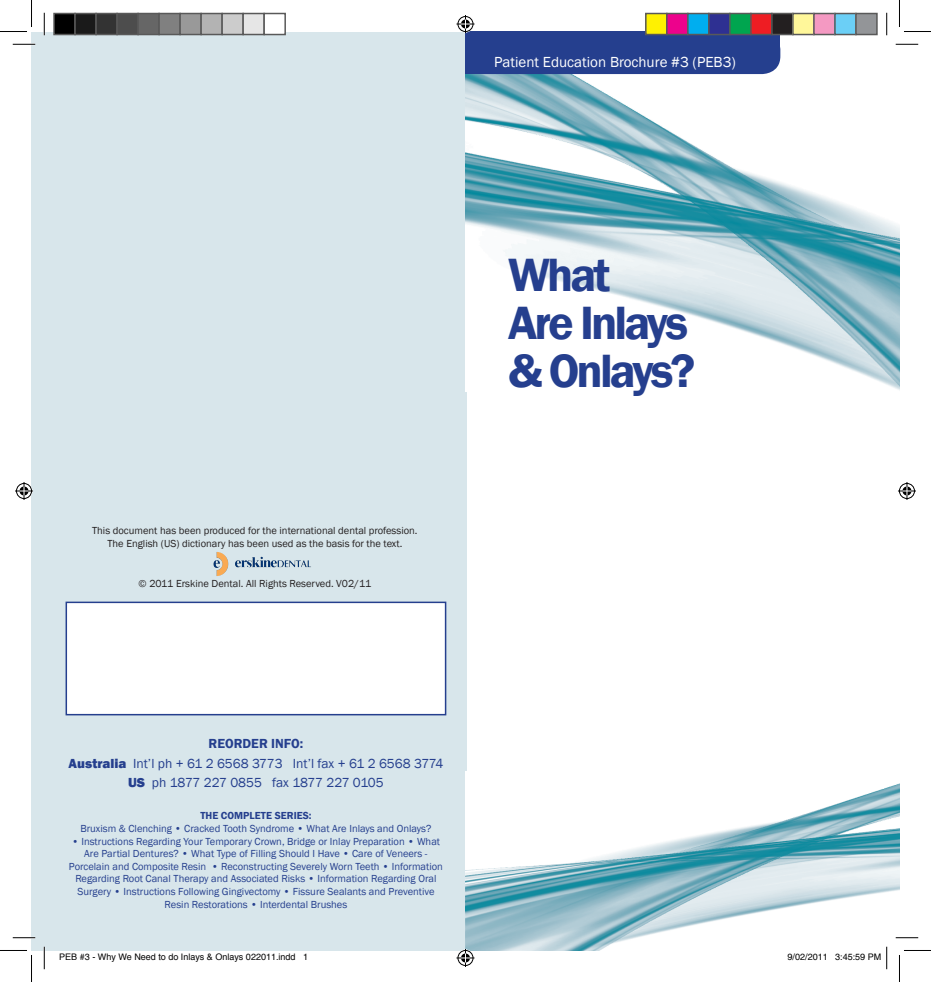
<style>
.page{position:relative;width:931px;height:982px;background:#fff}
.page>*{position:absolute;margin:0;border:0;box-sizing:border-box;transform-origin:0 0}
.t1{font:600 48px "Franklin Gothic";letter-spacing:-.06em;color:#253f8e}
.t2{font:15px "Franklin Gothic";color:#fff}
.t3{font:13.5px "Franklin Gothic";color:#253f8e}
.t4{font:600 13.5px "Franklin Gothic";color:#253f8e}
.t5{font:10.5px/12.6px "Franklin Gothic";color:#253f8e;text-align:center}
.t6{font:10.5px/12.6px "Franklin Gothic";color:#231f20;text-align:center}
.t7{font:600 10.5px "Franklin Gothic";color:#253f8e}
.t8{font:9px "Helvetica";color:#000}
.s1{font-weight:800}
</style>
<div class="page">
<div style="left:32px;top:32px;width:434px;height:918px;background:#d8e6eb"></div>
<img style="left:474px;top:32px;width:425px;height:358px">
<img style="left:474px;top:783px;width:425px;height:167px">
<div style="left:465px;top:32px;width:315px;height:42px;background:#253f8e;border-radius:18px"></div>
<div style="left:465px;top:32px;width:174px;height:42px;background:#253f8e"></div>
<div style="left:465px;top:32px;width:315px;height:19px;background:#253f8e"></div>
<div style="left:66px;top:601px;width:380px;height:114px;background:#fff;border:2px solid #253f8e"></div>
<img style="left:216px;top:552px;width:6px;height:24px">
<hr style="left:13px;top:43px;width:22px;height:2px;background:#fff">
<hr style="left:895px;top:43px;width:23px;height:2px;background:#fff">
<hr style="left:13px;top:936px;width:22px;height:2px;background:#fff">
<hr style="left:895px;top:936px;width:23px;height:2px;background:#fff">
<hr style="left:43px;top:13px;width:2px;height:22px;background:#fff">
<hr style="left:43px;top:946px;width:2px;height:23px;background:#fff">
<hr style="left:885px;top:13px;width:2px;height:22px;background:#fff">
<svg style="left:13px;top:44px;width:22px;height:1px"></svg>
<svg style="left:895px;top:44px;width:23px;height:1px"></svg>
<svg style="left:13px;top:937px;width:22px;height:1px"></svg>
<svg style="left:895px;top:937px;width:23px;height:1px"></svg>
<svg style="left:44px;top:13px;width:1px;height:22px"></svg>
<svg style="left:44px;top:946px;width:1px;height:23px"></svg>
<svg style="left:886px;top:13px;width:1px;height:22px"></svg>
<svg style="left:0;top:0;width:32px;height:32px"></svg>
<svg style="left:0;top:950px;width:32px;height:31px"></svg>
<svg style="left:899px;top:0;width:31px;height:32px"></svg>
<svg style="left:899px;top:950px;width:31px;height:31px"></svg>
<svg style="left:456px;top:15px;width:18px;height:951px"></svg>
<svg style="left:15px;top:482px;width:18px;height:18px"></svg>
<svg style="left:898px;top:482px;width:17px;height:18px"></svg>
<div style="left:54px;top:14px;width:21px;height:21px;background:#000"></div>
<div style="left:53px;top:13px;width:23px;height:22px;border:2px solid #595959"></div>
<div style="left:75px;top:14px;width:21px;height:21px;background:#1a1a1a"></div>
<div style="left:74px;top:13px;width:23px;height:22px;border:2px solid #595959"></div>
<div style="left:96px;top:14px;width:21px;height:21px;background:#333"></div>
<div style="left:95px;top:13px;width:23px;height:22px;border:2px solid #595959"></div>
<div style="left:117px;top:14px;width:21px;height:21px;background:#4d4d4d"></div>
<div style="left:116px;top:13px;width:23px;height:22px;border:2px solid #595959"></div>
<div style="left:138px;top:14px;width:21px;height:21px;background:#666"></div>
<div style="left:137px;top:13px;width:23px;height:22px;border:2px solid #595959"></div>
<div style="left:159px;top:14px;width:21px;height:21px;background:#808080"></div>
<div style="left:158px;top:13px;width:23px;height:22px;border:2px solid #595959"></div>
<div style="left:180px;top:14px;width:21px;height:21px;background:#999"></div>
<div style="left:179px;top:13px;width:23px;height:22px;border:2px solid #595959"></div>
<div style="left:201px;top:14px;width:21px;height:21px;background:#b3b3b3"></div>
<div style="left:200px;top:13px;width:23px;height:22px;border:2px solid #595959"></div>
<div style="left:222px;top:14px;width:21px;height:21px;background:#ccc"></div>
<div style="left:221px;top:13px;width:23px;height:22px;border:2px solid #595959"></div>
<div style="left:243px;top:14px;width:21px;height:21px;background:#e6e6e6"></div>
<div style="left:242px;top:13px;width:23px;height:22px;border:2px solid #595959"></div>
<div style="left:263px;top:13px;width:23px;height:22px;border:2px solid #595959"></div>
<div style="left:645px;top:14px;width:21px;height:21px;background:#fff101"></div>
<div style="left:645px;top:13px;width:22px;height:22px;border:2px solid #595959"></div>
<div style="left:666px;top:14px;width:21px;height:21px;background:#ed028c"></div>
<div style="left:666px;top:13px;width:22px;height:22px;border:2px solid #595959"></div>
<div style="left:687px;top:14px;width:21px;height:21px;background:#00aeef"></div>
<div style="left:687px;top:13px;width:22px;height:22px;border:2px solid #595959"></div>
<div style="left:708px;top:14px;width:21px;height:21px;background:#2e3092"></div>
<div style="left:708px;top:13px;width:22px;height:22px;border:2px solid #595959"></div>
<div style="left:729px;top:14px;width:21px;height:21px;background:#00a54f"></div>
<div style="left:729px;top:13px;width:22px;height:22px;border:2px solid #595959"></div>
<div style="left:750px;top:14px;width:21px;height:21px;background:#ee1d23"></div>
<div style="left:750px;top:13px;width:22px;height:22px;border:2px solid #595959"></div>
<div style="left:771px;top:14px;width:21px;height:21px;background:#231f20"></div>
<div style="left:771px;top:13px;width:22px;height:22px;border:2px solid #595959"></div>
<div style="left:792px;top:14px;width:21px;height:21px;background:#fff79a"></div>
<div style="left:792px;top:13px;width:22px;height:22px;border:2px solid #595959"></div>
<div style="left:813px;top:14px;width:21px;height:21px;background:#f499c2"></div>
<div style="left:813px;top:13px;width:22px;height:22px;border:2px solid #595959"></div>
<div style="left:834px;top:14px;width:21px;height:21px;background:#6bcff6"></div>
<div style="left:834px;top:13px;width:22px;height:22px;border:2px solid #595959"></div>
<div style="left:855px;top:14px;width:21px;height:21px;background:#939598"></div>
<div style="left:855px;top:13px;width:22px;height:22px;border:2px solid #595959"></div>
<svg style="left:834px;top:946px;width:53px;height:23px"></svg>
<p class="t2" style="left:494px;top:53px;width:243px">Patient Education Brochure #3 (PEB3)</p>
<p class="t6" style="left:92px;top:525px;width:327px">This document has been produced for the international dental profession.<br>The English (US) dictionary has been used as the basis for the text.</p>
<p class="t6" style="left:139px;top:577px;width:234px">© 2011 Erskine Dental. All Rights Reserved. V02/11</p>
<p class="t4" style="left:208px;top:735px;width:96px">REORDER INFO:</p>
<p class="t3" style="left:69px;top:754px;width:376px"><span class="s1">Australia</span> Int’l ph + 61 2 6568 3773 Int’l fax + 61 2 6568 3774</p>
<p class="t3" style="left:128px;top:774px;width:257px"><span class="s1">US</span> ph 1877 227 0855 fax 1877 227 0105</p>
<p class="t7" style="left:200px;top:809px;width:113px">THE COMPLETE SERI ES:</p>
<p class="t5" style="left:80px;top:822px;width:352px">Bruxism &amp; Clenching • Cracked Tooth Syndrome • What Are Inlays and Onlays?</p>
<p class="t5" style="left:69px;top:835px;width:375px">• Instructions Regarding Your Temporary Crown, Bridge or Inlay Preparation • What Are Partial Dentures? • What Type of Filling Should I Have • Care of Veneers - Porcelain and Composite Resin • Reconstructing Severely Worn Teeth • Information Regarding Root Canal Therapy and Associated Risks • Information Regarding Oral Surgery • Instructions Following Gingivectomy • Fissure Sealants and Preventive Resin Restorations • Interdental Brushes</p>
<p class="t1" style="left:508px;top:245px;width:104px">WHAT</p>
<p class="t1" style="left:508px;top:293px;width:182px">ARE INLAYS</p>
<p class="t1" style="left:508px;top:341px;width:189px">&amp; ONLAYS?</p>
<p class="t8" style="left:59px;top:951px;width:250px">PEB #3 - Why We Need to do Inlays &amp; Onlays 022011.indd 1</p>
<p class="t8" style="left:787px;top:951px;width:95px">9/02/2011 3:45:59 PM</p>
</div>
